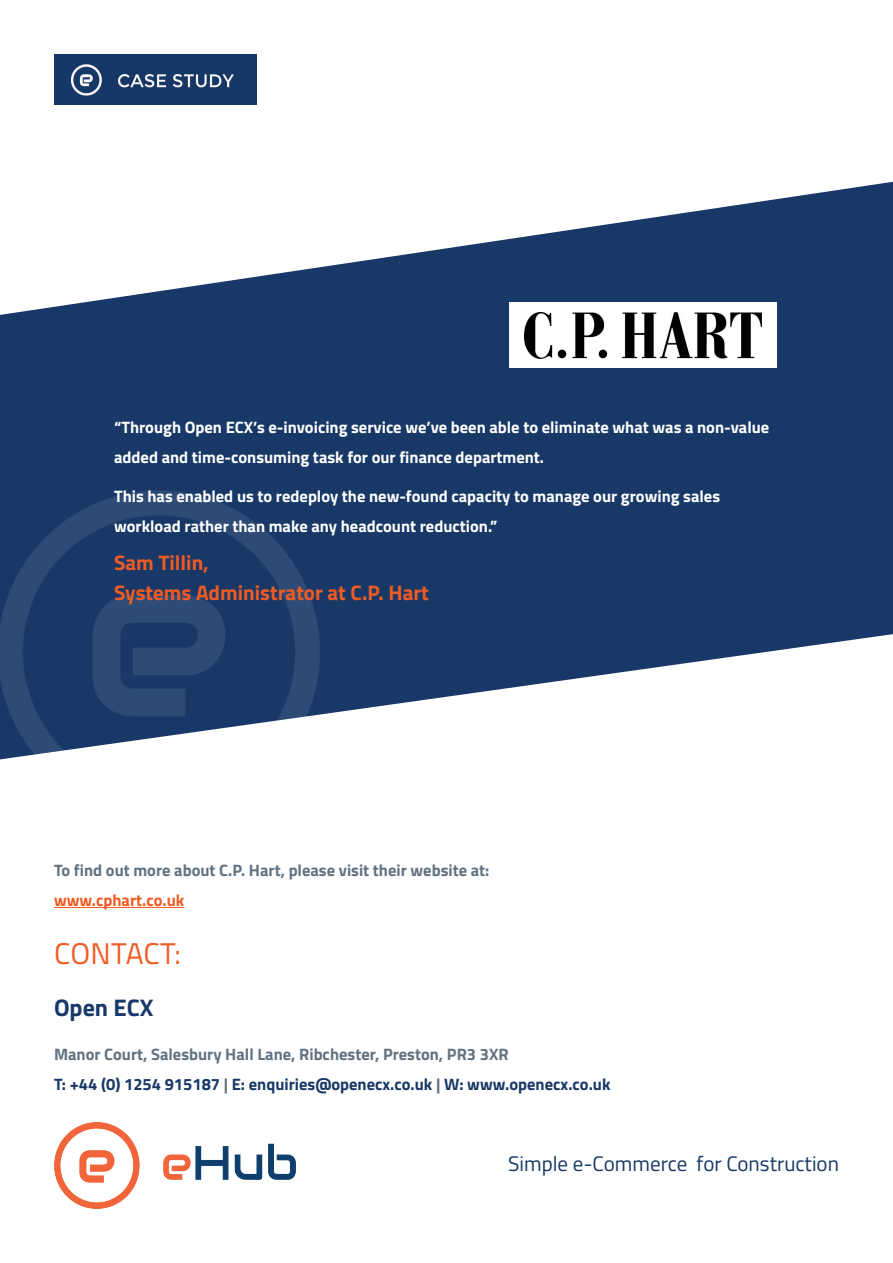
<style>
.page{position:relative;width:893px;height:1263px;background:#fff}
.page>*{position:absolute;margin:0;border:0;box-sizing:border-box;transform-origin:0 0}
.t1{font:30px "Titillium";letter-spacing:.005em;color:#f05b23}
.t2{font:700 24px "Titillium";color:#183867}
.t3{font:700 21px/30px "Titillium";color:#f05b23}
.t4{font:21px "Titillium";color:#183867}
.t5{font:700 16.5px/30px "Titillium";color:#fff}
.t6{font:700 16.5px/30px "Titillium";color:#617382}
.t7{font:700 16.5px "Titillium";color:#183867}
.s1{color:#f05b23}
.s2{color:#617382}
</style>
<div class="page">
<svg style="left:0;top:182px;width:893px;height:528px;fill:#183867"></svg>
<img style="left:54px;top:54px;width:202px;height:50px">
<img style="left:54px;top:1122px;width:241px;height:86px">
<hr style="left:54px;top:907px;width:130px;height:1px;background:#f05b23">
<img style="left:0;top:456px;width:356px;height:304px">
<div style="left:510px;top:303px;width:267px;height:65px;background:#fff"></div>
<img style="left:524px;top:313px;width:237px;height:45px">
<p class="t5" style="left:114px;top:412px;width:657px">“Through Open ECX’s e-invoicing service we’ve been able to eliminate what was a non-value added and time-consuming task for our finance department.</p>
<p class="t5" style="left:114px;top:480px;width:608px">This has enabled us to redeploy the new-found capacity to manage our growing sales workload rather than make any headcount reduction.”</p>
<p class="t3" style="left:114px;top:547px;width:316px">Sam Tillin,<br>Systems Administrator at C.P. Hart</p>
<p class="t6" style="left:54px;top:854px;width:437px">To find out more about C.P. Hart, please visit their website at: <span class="s1">www.cphart.co.uk</span></p>
<p class="t1" style="left:54px;top:931px;width:128px">CONTACT:</p>
<p class="t2" style="left:54px;top:989px;width:101px">Open ECX</p>
<p class="t6" style="left:54px;top:1038px;width:456px">Manor Court, Salesbury Hall Lane, Ribchester, Preston, PR3 3XR</p>
<p class="t7" style="left:54px;top:1071px;width:558px">T: +44 (0) 1254 915187 <span class="s2">|</span> E: enquiries@openecx.co.uk <span class="s2">|</span> W: www.openecx.co.uk</p>
<p class="t4" style="left:508px;top:1148px;width:332px">Simple e-Commerce for Construction</p>
</div>
